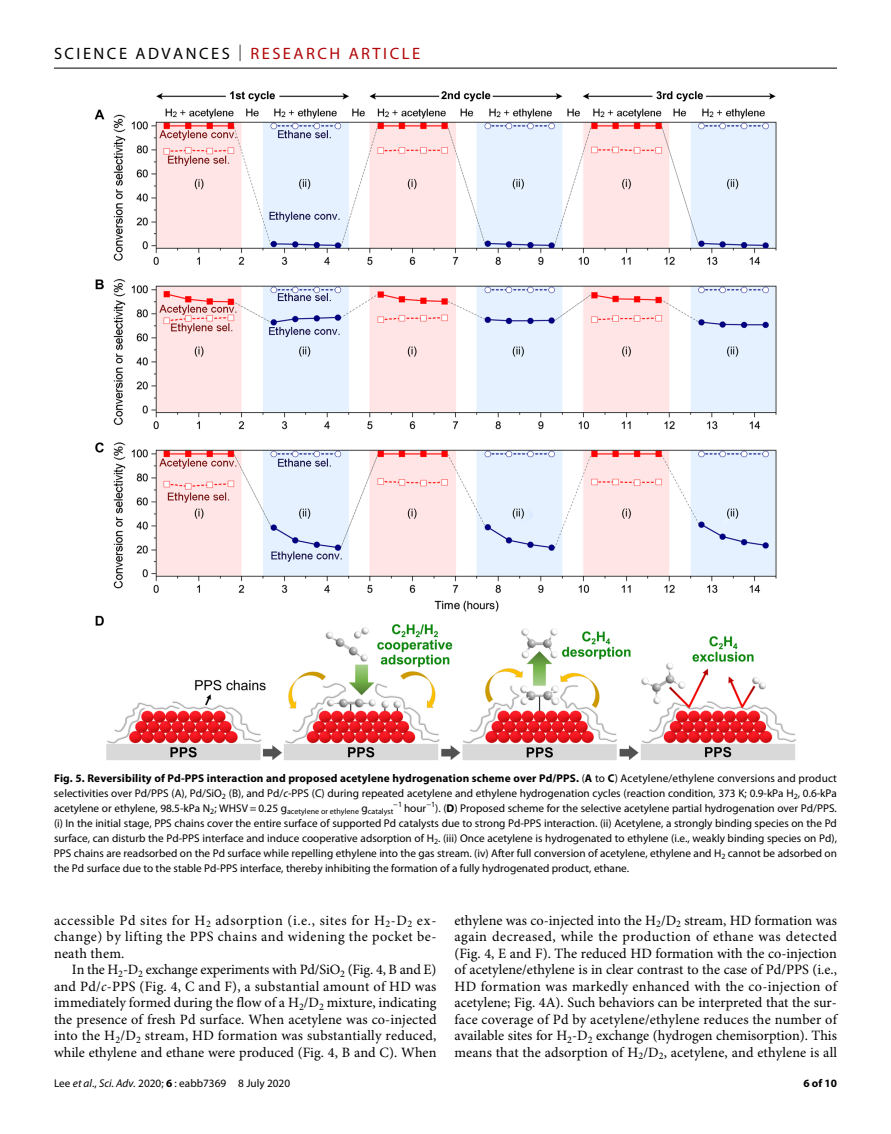
<style>
.page{position:relative;width:891px;height:1134px;background:#fff}
.page>*{position:absolute;margin:0;border:0;box-sizing:border-box;transform-origin:0 0}
.t1{font:16.5px "Myriad Pro";letter-spacing:.15em;color:#000}
.t2{font:14.25px/16.5px "Minion Pro";letter-spacing:.01em;color:#000;text-align:justify}
.t3{font:11.25px/15px "Myriad Pro";color:#000;text-align:justify}
.t4{font:700 11.25px "Myriad Pro";color:#000}
.s1{font-weight:300}
.s2{color:#b10508}
.s3{font-weight:700}
.s4{font-style:italic}
</style>
<div class="page">
<hr style="left:54px;top:68px;width:783px;height:1px;background:#000">
<img style="left:94px;top:91px;width:702px;height:669px">
<h1 class="t1" style="left:54px;top:40px;width:368px">SCIENCE ADVANCES <span class="s1">|</span> <span class="s2">RESEARCH ARTICLE</span></h1>
<p class="t3" style="left:54px;top:771px;width:785px"><span class="s3">Fig. 5. Reversibility of Pd-PPS interaction and proposed acetylene hydrogenation scheme over Pd/PPS.</span> (<span class="s3">A</span> to <span class="s3">C</span>) Acetylene/ethylene conversions and product selectivities over Pd/PPS (A), Pd/SiO<sub>2</sub> (B), and Pd/<span class="s4">c</span>-PPS (C) during repeated acetylene and ethylene hydrogenation cycles (reaction condition, 373 K; 0.9-kPa H<sub>2</sub>, 0.6-kPa acetylene or ethylene, 98.5-kPa N<sub>2</sub>; WHSV = 0.25 g<sub>acetylene</sub> <sub>or</sub> <sub>ethylene</sub> g<sub>catalyst</sub><sup>−1</sup> hour<sup>−1</sup>). (<span class="s3">D</span>) Proposed scheme for the selective acetylene partial hydrogenation over Pd/PPS. (i) In the initial stage, PPS chains cover the entire surface of supported Pd catalysts due to strong Pd-PPS interaction. (ii) Acetylene, a strongly binding species on the Pd surface, can disturb the Pd-PPS interface and induce cooperative adsorption of H<sub>2</sub>. (iii) Once acetylene is hydrogenated to ethylene (i.e., weakly binding species on Pd), PPS chains are readsorbed on the Pd surface while repelling ethylene into the gas stream. (iv) After full conversion of acetylene, ethylene and H<sub>2</sub> cannot be adsorbed on the Pd surface due to the stable Pd-PPS interface, thereby inhibiting the formation of a fully hydrogenated product, ethane.</p>
<p class="t2" style="left:54px;top:914px;width:384px">accessible Pd sites for H<sub>2</sub> adsorption (i.e., sites for H<sub>2</sub>-D<sub>2</sub> ex&shy;change) by lifting the PPS chains and widening the pocket be&shy;neath them.</p>
<p class="t2" style="left:54px;top:963px;width:384px;text-indent:18px">In the H<sub>2</sub>-D<sub>2</sub> exchange experiments with Pd/SiO<sub>2</sub> (Fig. 4, B and E) and Pd/<span class="s4">c</span>-PPS (Fig. 4, C and F), a substantial amount of HD was immediately formed during the flow of a H<sub>2</sub>/D<sub>2</sub> mixture, indicating the presence of fresh Pd surface. When acetylene was co-injected into the H<sub>2</sub>/D<sub>2</sub> stream, HD formation was substantially reduced, while ethylene and ethane were produced (Fig. 4, B and C). When</p>
<p class="t3" style="left:54px;top:1076px;width:238px">Lee <span class="s4">et al</span>., <span class="s4">Sci. Adv.</span> 2020; <span class="s3">6</span> : eabb7369 8 July 2020</p>
<p class="t2" style="left:454px;top:914px;width:384px">ethylene was co-injected into the H<sub>2</sub>/D<sub>2</sub> stream, HD formation was again decreased, while the production of ethane was detected (Fig. 4, E and F). The reduced HD formation with the co-injection of acetylene/ethylene is in clear contrast to the case of Pd/PPS (i.e., HD formation was markedly enhanced with the co-injection of acetylene; Fig. 4A). Such behaviors can be interpreted that the sur&shy;face coverage of Pd by acetylene/ethylene reduces the number of available sites for H<sub>2</sub>-D<sub>2</sub> exchange (hydrogen chemisorption). This means that the adsorption of H<sub>2</sub>/D<sub>2</sub>, acetylene, and ethylene is all</p>
<p class="t4" style="left:803px;top:1074px;width:35px">6 of 10</p>
</div>
